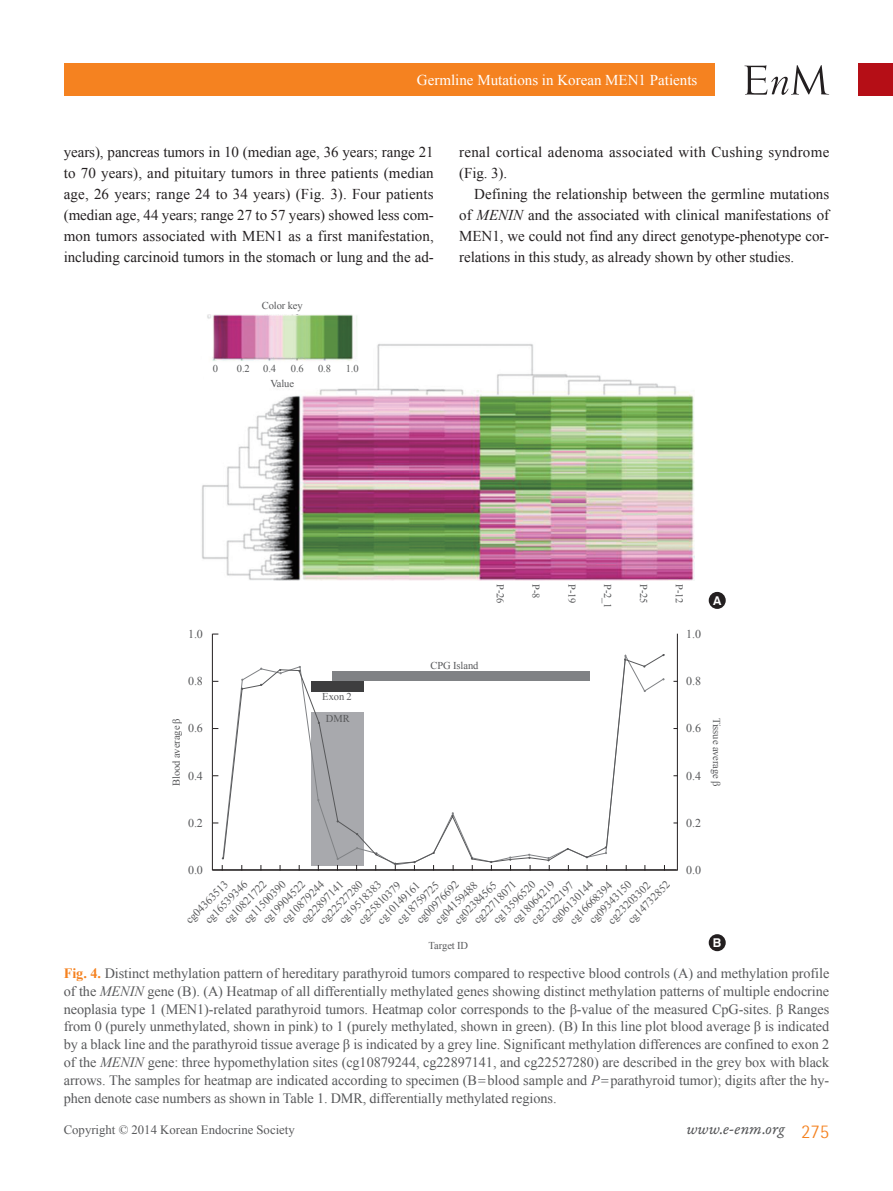
<style>
.page{position:relative;width:893px;height:1191px;background:#fff}
.page>*{position:absolute;margin:0;border:0;box-sizing:border-box;transform-origin:0 0}
.t1{font:16.5px "Garamond Premr Pro It Capt";color:#57585a}
.본문{font:15px/21px "Times New Roman";letter-spacing:-.005em;color:#231f20;text-align:justify}
.본문-2{font:15px/21px "Times New Roman";letter-spacing:.015em;color:#231f20}
.t2{font:15px "Times New Roman";color:#fff}
.표그림제목_사본{font:14.25px/17.9px "Times New Roman";letter-spacing:-.005em;color:#57585a;text-align:justify}
.t3{font:12.75px "Times New Roman";color:#57585a}
.t4{font:700 12.15px "Swiss 721 BT";color:#fff}
.그림지문{font:12px "Times New Roman";color:#57585a}
.그림지문-2{font:11.25px "Times New Roman";color:#57585a}
.그림지문-3{font:10.5px "Times New Roman";letter-spacing:-.005em;color:#57585a}
.s1{font-style:italic}
.s2{font-weight:700;color:#f58220}
.s3{font-family:"Dotum"}
.s4{font-family:"Rotis Semi Sans Std";font-weight:300;font-size:19.5px;color:#f58220}
</style>
<div class="page">
<div style="left:859px;top:64px;width:34px;height:32px;background:#b50e16"></div>
<div style="left:64px;top:64px;width:650px;height:32px;background:#f58220"></div>
<svg style="left:744px;top:65px;width:85px;height:30px"></svg>
<img style="left:202px;top:315px;width:492px;height:266px">
<hr style="left:212px;top:869px;width:466px;height:1px;background:#231f20">
<hr style="left:212px;top:633px;width:1px;height:237px;background:#231f20">
<hr style="left:677px;top:633px;width:1px;height:237px;background:#231f20">
<svg style="left:223px;top:654px;width:442px;height:210px"></svg>
<div style="left:332px;top:671px;width:258px;height:10px;background:#808285"></div>
<div style="left:312px;top:681px;width:52px;height:10px;background:#3e3e3f"></div>
<div style="left:709px;top:592px;width:17px;height:17px;background:#231f20;border-radius:50%"></div>
<div style="left:709px;top:934px;width:17px;height:17px;background:#231f20;border-radius:50%"></div>
<p class="t2" style="left:417px;top:70px;width:282px">Germline Mutations in Korean MEN1 Patients</p>
<p class="본문" style="left:64px;top:141px;width:372px">years), pancreas tumors in 10 (median age, 36 years; range 21 to 70 years), and pituitary tumors in three patients (median age, 26 years; range 24 to 34 years) (Fig. 3). Four patients (median age, 44 years; range 27 to 57 years) showed less com&shy;mon tumors associated with MEN1 as a first manifestation, including carcinoid tumors in the stomach or lung and the ad-</p>
<p class="본문-2" style="left:459px;top:141px;width:372px">renal cortical adenoma associated with Cushing syndrome (Fig. 3).</p>
<p class="본문" style="left:459px;top:183px;width:371px;text-indent:15px">Defining the relationship between the germline mutations of <span class="s1">MENIN</span> and the associated with clinical manifestations of MEN1, we could not find any direct genotype-phenotype cor&shy;relations in this study, as already shown by other studies.</p>
<p class="그림지문-3" style="left:262px;top:298px;width:43px">Color key</p>
<p class="그림지문-3" style="left:213px;top:362px;width:7px">0</p>
<p class="그림지문-3" style="left:237px;top:361px;width:15px">0.2</p>
<p class="그림지문-3" style="left:263px;top:361px;width:15px">0.4</p>
<p class="그림지문-3" style="left:291px;top:361px;width:15px">0.6</p>
<p class="그림지문-3" style="left:318px;top:361px;width:15px">0.8</p>
<p class="그림지문-3" style="left:346px;top:361px;width:15px">1.0</p>
<p class="그림지문-3" style="left:270px;top:376px;width:25px">Value</p>
<p class="그림지문" style="left:188px;top:626px;width:16px">1.0</p>
<p class="그림지문" style="left:188px;top:673px;width:16px">0.8</p>
<p class="그림지문" style="left:188px;top:720px;width:16px">0.6</p>
<p class="그림지문" style="left:188px;top:767px;width:16px">0.4</p>
<p class="그림지문" style="left:188px;top:814px;width:16px">0.2</p>
<p class="그림지문" style="left:188px;top:862px;width:16px">0.0</p>
<p class="그림지문-3" style="left:169px;top:786px;width:69px;rotate:-90deg">Blood average β</p>
<p class="그림지문-3" style="left:322px;top:689px;width:31px">Exon 2</p>
<p class="그림지문-3" style="left:326px;top:711px;width:25px">DMR</p>
<p class="그림지문-3" style="left:430px;top:658px;width:49px">CPG Island</p>
<p class="그림지문-3" style="left:507px;top:584px;width:21px;rotate:90deg">P-26</p>
<p class="그림지문-3" style="left:543px;top:584px;width:16px;rotate:90deg">P-8</p>
<p class="그림지문-3" style="left:686px;top:584px;width:21px;rotate:90deg">P-12</p>
<p class="그림지문-3" style="left:579px;top:584px;width:21px;rotate:90deg">P-19</p>
<p class="그림지문-3" style="left:615px;top:584px;width:26px;rotate:90deg">P-2_1</p>
<p class="그림지문-3" style="left:651px;top:584px;width:21px;rotate:90deg">P-25</p>
<p class="그림지문" style="left:686px;top:626px;width:16px">1.0</p>
<p class="그림지문" style="left:686px;top:673px;width:16px">0.8</p>
<p class="그림지문" style="left:686px;top:720px;width:16px">0.6</p>
<p class="그림지문" style="left:686px;top:767px;width:16px">0.4</p>
<p class="그림지문" style="left:686px;top:814px;width:16px">0.2</p>
<p class="그림지문" style="left:686px;top:862px;width:16px">0.0</p>
<p class="그림지문-2" style="left:278px;top:916px;width:57px;rotate:-45deg">cg10879244</p>
<p class="그림지문-2" style="left:547px;top:916px;width:57px;rotate:-45deg">cg06130144</p>
<p class="그림지문-2" style="left:317px;top:916px;width:57px;rotate:-45deg">cg22527280</p>
<p class="그림지문-2" style="left:489px;top:916px;width:57px;rotate:-45deg">cg13596520</p>
<p class="그림지문-2" style="left:586px;top:916px;width:57px;rotate:-45deg">cg09343150</p>
<p class="그림지문-2" style="left:240px;top:916px;width:56px;rotate:-45deg">cg11500390</p>
<p class="그림지문-2" style="left:201px;top:916px;width:57px;rotate:-45deg">cg16539346</p>
<p class="그림지문-2" style="left:221px;top:916px;width:57px;rotate:-45deg">cg10821722</p>
<p class="그림지문-2" style="left:259px;top:916px;width:57px;rotate:-45deg">cg19904522</p>
<p class="그림지문-2" style="left:413px;top:916px;width:57px;rotate:-45deg">cg00976692</p>
<p class="그림지문-2" style="left:624px;top:916px;width:57px;rotate:-45deg">cg14732852</p>
<p class="그림지문-2" style="left:509px;top:916px;width:57px;rotate:-45deg">cg18064219</p>
<p class="그림지문-2" style="left:566px;top:916px;width:57px;rotate:-45deg">cg16668394</p>
<p class="그림지문-2" style="left:604px;top:916px;width:57px;rotate:-45deg">cg23203302</p>
<p class="그림지문-2" style="left:355px;top:916px;width:57px;rotate:-45deg">cg25810379</p>
<p class="그림지문-2" style="left:182px;top:916px;width:57px;rotate:-45deg">cg04363513</p>
<p class="그림지문-2" style="left:335px;top:916px;width:57px;rotate:-45deg">cg19518383</p>
<p class="그림지문-2" style="left:432px;top:916px;width:57px;rotate:-45deg">cg04159488</p>
<p class="그림지문-2" style="left:528px;top:916px;width:57px;rotate:-45deg">cg23222197</p>
<p class="그림지문-2" style="left:393px;top:916px;width:57px;rotate:-45deg">cg18759725</p>
<p class="그림지문-2" style="left:451px;top:916px;width:57px;rotate:-45deg">cg02384565</p>
<p class="그림지문-2" style="left:297px;top:916px;width:57px;rotate:-45deg">cg22897141</p>
<p class="그림지문-2" style="left:470px;top:916px;width:57px;rotate:-45deg">cg22718071</p>
<p class="그림지문-2" style="left:374px;top:916px;width:57px;rotate:-45deg">cg10149161</p>
<p class="그림지문-3" style="left:429px;top:938px;width:41px">Target ID</p>
<p class="t4" style="left:713px;top:593px;width:10px">A</p>
<p class="그림지문-3" style="left:724px;top:717px;width:70px;rotate:90deg">Tissue average β</p>
<p class="t4" style="left:713px;top:935px;width:10px">B</p>
<p class="표그림제목_사본" style="left:64px;top:964px;width:767px"><span class="s2">Fig. 4.</span> Distinct methylation pattern of hereditary parathyroid tumors compared to respective blood controls (A) and methylation profile of the <span class="s1">MENIN</span> gene (B). (A) Heatmap of all differentially methylated genes showing distinct methylation patterns of multiple endocrine neoplasia type 1 (MEN1)-related parathyroid tumors. Heatmap color corresponds to the β-value of the measured CpG-sites. β Ranges from 0 (purely unmethylated, shown in pink) to 1 (purely methylated, shown in green). (B) In this line plot blood average β is indicated by a black line and the parathyroid tissue average β is indicated by a grey line. Significant methylation differences are confined to exon 2 of the <span class="s1">MENIN</span> gene: three hypomethylation sites (cg10879244, cg22897141, and cg22527280) are described in the grey box with black arrows. The samples for heatmap are indicated according to specimen (B<span class="s3">=</span>blood sample and <span class="s1">P</span><span class="s3">=</span>parathyroid tumor); digits after the hy&shy;phen denote case numbers as shown in Table 1. DMR, differentially methylated regions.</p>
<p class="t3" style="left:64px;top:1120px;width:233px">Copyright © 2014 Korean Endocrine Society</p>
<p class="t1" style="left:686px;top:1118px;width:144px">www.e-enm.org <span class="s4">275</span></p>
</div>
